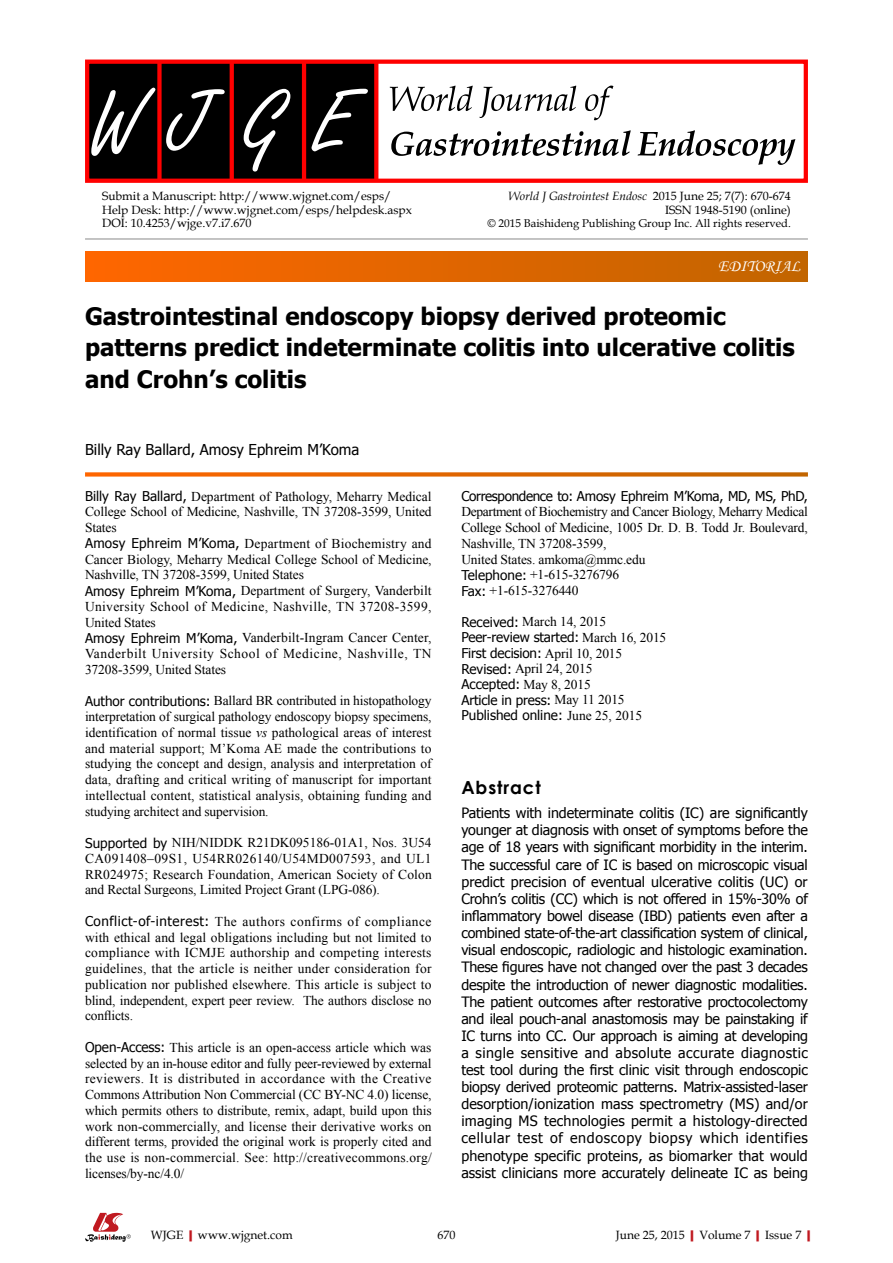
<style>
.page{position:relative;width:893px;height:1263px;background:#fff}
.page>*{position:absolute;margin:0;border:0;box-sizing:border-box;transform-origin:0 0}
.t1{font:700 24px/31.5px "Tahoma";color:#000}
.t2{font:700 18px "Century Gothic";letter-spacing:.05em;color:#000}
.t3{font:16.5px "Monotype Corsiva";color:#fff}
.t4{font:15px "Tahoma";color:#000}
.t5{font:14.25px/17.1px "Tahoma";color:#000;text-align:justify}
.t6{font:13.5px/15.8px "Times New Roman";letter-spacing:-.01em;color:#000;text-align:justify}
.t7{font:13.5px/15.6px "Tahoma";letter-spacing:-.01em;color:#000}
.t8{font:12px/13.5px "Book Antiqua";color:#000}
.t9{font:11.25px "Book Antiqua";color:#000}
.s1{font-style:italic}
.s2{font-family:"Tahoma"}
.s3{font-family:"Times New Roman"}
.s4{font-weight:700;color:#c01920}
</style>
<div class="page">
<hr style="left:85px;top:239px;width:723px;height:1px;background:#898989">
<svg style="left:85px;top:1213px;width:46px;height:29px"></svg>
<div style="left:85px;top:252px;width:723px;height:29px;background:linear-gradient(to right,#f60,#c16500)"></div>
<svg style="left:85px;top:472px;width:723px;height:5px;background:#e47c26"></svg>
<div style="left:87px;top:61px;width:289px;height:121px;background:#000"></div>
<div style="left:157px;top:61px;width:5px;height:121px;background:#f00"></div>
<svg style="left:230px;top:65px;width:4px;height:113px"></svg>
<hr style="left:302px;top:61px;width:4px;height:121px;background:#f00">
<svg style="left:374px;top:65px;width:4px;height:113px"></svg>
<div style="left:85px;top:60px;width:723px;height:123px;border:4px solid #f00"></div>
<svg style="left:311px;top:89px;width:57px;height:62px"></svg>
<svg style="left:244px;top:89px;width:46px;height:83px"></svg>
<svg style="left:166px;top:89px;width:59px;height:62px"></svg>
<svg style="left:91px;top:88px;width:64px;height:68px"></svg>
<svg style="left:390px;top:86px;width:223px;height:34px"></svg>
<svg style="left:391px;top:130px;width:404px;height:35px"></svg>
<p class="t8" style="left:102px;top:189px;width:311px">Submit a Manuscript: http://www.wjgnet.com/esps/<br>Help Desk: http://www.wjgnet.com/esps/helpdesk.aspx<br>DOI: 10.4253/wjge.v7.i7.670</p>
<p class="t8" style="left:508px;top:189px;width:284px;text-align:right"><span class="s1">World J Gastrointest Endosc</span> 2015 June 25; 7(7): 670-674<br>ISSN 1948-5190 (online)</p>
<p class="t9" style="left:487px;top:215px;width:305px">© 2015 Baishideng Publishing Group Inc. All rights reserved.</p>
<p class="t3" style="left:718px;top:256px;width:84px">EDITORIAL</p>
<p class="t1" style="left:85px;top:298px;width:711px">Gastrointestinal endoscopy biopsy derived proteomic patterns predict indeterminate colitis into ulcerative colitis and Crohn’s colitis</p>
<p class="t4" style="left:85px;top:439px;width:276px">Billy Ray Ballard, Amosy Ephreim M’Koma</p>
<p class="t6" style="left:85px;top:488px;width:348px;text-align:left"><span class="s2">Billy Ray Ballard,</span> Department of Pathology, Meharry Medical College School of Medicine, Nashville, TN 37208-3599, United States<br><span class="s2">Amosy Ephreim M’Koma,</span> Department of Biochemistry and Cancer Biology, Meharry Medical College School of Medicine, Nashville, TN 37208-3599, United States<br><span class="s2">Amosy Ephreim M’Koma,</span> Department of Surgery, Vanderbilt University School of Medicine, Nashville, TN 37208-3599, United States<br><span class="s2">Amosy Ephreim M’Koma,</span> Vanderbilt-Ingram Cancer Center, Vanderbilt University School of Medicine, Nashville, TN 37208-3599, United States</p>
<p class="t6" style="left:85px;top:693px;width:348px"><span class="s2">Author contributions:</span> Ballard BR contributed in histopathology interpretation of surgical pathology endoscopy biopsy specimens, identification of normal tissue <span class="s1">vs</span> pathological areas of interest and material support; M’Koma AE made the contributions to studying the concept and design, analysis and interpretation of data, drafting and critical writing of manuscript for important intellectual content, statistical analysis, obtaining funding and studying architect and supervision.</p>
<p class="t6" style="left:85px;top:834px;width:348px"><span class="s2">Supported by</span> NIH/NIDDK R21DK095186-01A1, Nos. 3U54<br>CA091408–09S1, U54RR026140/U54MD007593, and UL1<br>RR024975; Research Foundation, American Society of Colon and Rectal Surgeons, Limited Project Grant (LPG-086).</p>
<p class="t6" style="left:85px;top:913px;width:348px"><span class="s2">Conflict-of-interest:</span> The authors confirms of compliance with ethi-cal and legal obligations including but not limited to compliance with ICMJE authorship and compet-ing interests guidelines, that the article is neither under consideration for publication nor published elsewhere. This article is subject to blind, indepen-dent, expert peer review. The authors disclose no conflicts.</p>
<p class="t6" style="left:85px;top:1039px;width:348px"><span class="s2">Open-Access:</span> This article is an open-access article which was selected by an in-house editor and fully peer-reviewed by external reviewers. It is distributed in accordance with the Creative Commons Attribution Non Commercial (CC BY-NC 4.0) license, which permits others to distribute, remix, adapt, build upon this work non-commercially, and license their derivative works on different terms, provided the original work is properly cited and the use is non-commercial. See: http://creativecommons.org/ licenses/by-nc/4.0/</p>
<p class="t6" style="left:461px;top:488px;width:348px;text-align:left"><span class="s2">Correspondence to: Amosy Ephreim M’Koma, MD, MS, PhD, </span>Department of Biochemistry and Cancer Biology, Meharry Medical College School of Medicine, 1005 Dr. D. B. Todd Jr. Boulevard, Nashville, TN 37208-3599,<br>United States. amkoma@mmc.edu<br><span class="s2">Telephone:</span> +1-615-3276796<br><span class="s2">Fax:</span> +1-615-3276440</p>
<p class="t7" style="left:461px;top:613px;width:206px">Received: <span class="s3">March 14, 2015<br></span>Peer-review started: <span class="s3">March 16, 2015<br></span>First decision: <span class="s3">April 10, 2015<br></span>Revised: <span class="s3">April 24, 2015<br></span>Accepted: <span class="s3">May 8, 2015<br></span>Article in press: <span class="s3">May 11 2015<br></span>Published online: <span class="s3">June 25, 2015</span></p>
<p class="t2" style="left:461px;top:774px;width:81px">Abstract</p>
<p class="t5" style="left:461px;top:803px;width:348px">Patients with indeterminate colitis (IC) are significantly younger at diagnosis with onset of symptoms before the age of 18 years with significant morbidity in the interim.<br>The successful care of IC is based on microscopic visual predict precision of eventual ulcerative colitis (UC) or Crohn’s colitis (CC) which is not offered in 15%-30% of inflammatory bowel disease (IBD) patients even after a combined state-of-the-art classification system of clinical, visual endoscopic, radiologic and histologic examination.<br>These figures have not changed over the past 3 decades despite the introduction of newer diagnostic modalities.<br>The patient outcomes after restorative proctocolectomy and ileal pouch-anal anastomosis may be painstaking if IC turns into CC. Our approach is aiming at developing a single sensitive and absolute accurate diagnostic test tool during the first clinic visit through endoscopic biopsy derived proteomic patterns. Matrix-assisted-laser desorption/ionization mass spectrometry (MS) and/or imaging MS technologies permit a histology-directed cellular test of endoscopy biopsy which identifies phenotype specific proteins, as biomarker that would assist clinicians more accurately delineate IC as being</p>
<p class="t8" style="left:151px;top:1227px;width:143px">WJGE<span class="s4">|</span>www.wjgnet.com</p>
<p class="t8" style="left:437px;top:1227px;width:19px">670</p>
<p class="t8" style="left:616px;top:1227px;width:202px">June 25, 2015<span class="s4">|</span>Volume 7<span class="s4">|</span>Issue 7<span class="s4">|</span></p>
</div>
